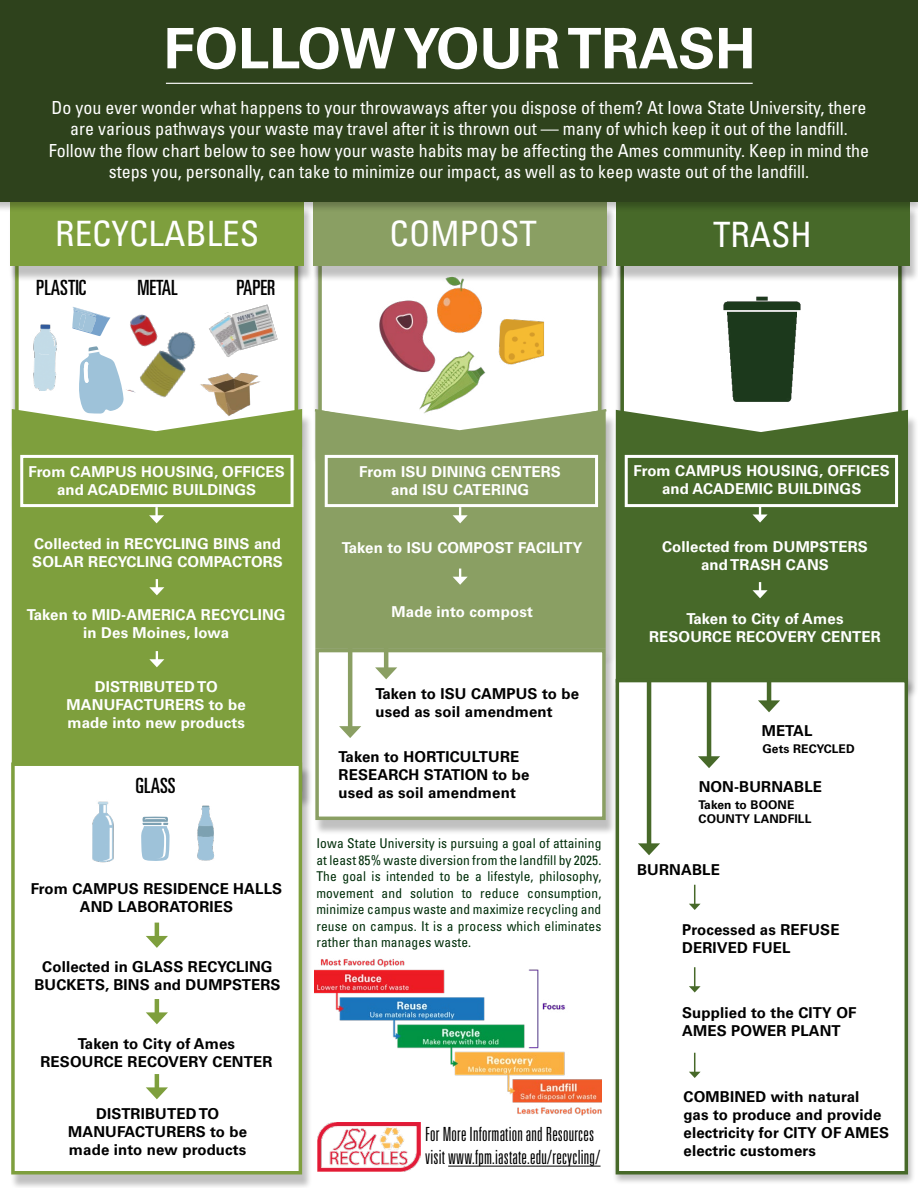
<style>
.page{position:relative;width:918px;height:1188px;background:#fff}
.page>*{position:absolute;margin:0;border:0;box-sizing:border-box;transform-origin:0 0}
.t1{font:700 55.95px "Univers LT Std";color:#fff}
.t2{font:condensed 34.95px "Univers LT Std";color:#fff}
.t3{font:ultra-condensed 21px "Univers LT Std";color:#000}
.t4{font:300 ultra-condensed 19.5px/23.4px "Univers LT Std";letter-spacing:.01em;color:#000}
.t5{font:condensed 18px/21.6px "Univers LT Std";color:#fff;text-align:center}
.t6{font:700 15px/18px "Univers LT Std";letter-spacing:.01em;color:#000}
.t7{font:700 15px/18px "Univers LT Std";letter-spacing:.01em;color:#fff;text-align:center}
.t8{font:condensed 13.5px/16.5px "Univers LT Std";letter-spacing:.01em;color:#002e0a;text-align:justify}
.t9{font:700 12px/14.4px "Univers LT Std";letter-spacing:.01em;color:#000}
</style>
<div class="page">
<div style="left:318px;top:213px;width:283px;height:243px;background:#fff;border:3px solid #8a9f63"></div>
<div style="left:15px;top:212px;width:283px;height:231px;background:#fff;border:3px solid #7e9f3d"></div>
<div style="left:620px;top:212px;width:282px;height:231px;background:#fff;border:3px solid #476929"></div>
<div style="left:10px;top:413px;width:303px;height:395px;background:#000;opacity:.25"></div>
<div style="left:12px;top:409px;width:290px;height:353px;background:#7e9f3d"></div>
<div style="left:314px;top:414px;width:302px;height:251px;background:#000;opacity:.25"></div>
<div style="left:315px;top:441px;width:291px;height:208px;background:#8a9f63"></div>
<div style="left:10px;top:766px;width:302px;height:422px;background:#000;opacity:.25"></div>
<div style="left:11px;top:762px;width:291px;height:413px;background:#fff;border:3px solid #7e9f3d"></div>
<div style="left:614px;top:414px;width:304px;height:285px;background:#000;opacity:.25"></div>
<div style="left:616px;top:410px;width:292px;height:268px;background:#476929"></div>
<div style="left:9px;top:206px;width:305px;height:76px;background:#000;opacity:.25"></div>
<div style="left:10px;top:201px;width:293px;height:65px;background:#7e9f3d"></div>
<div style="left:311px;top:206px;width:306px;height:76px;background:#000;opacity:.25"></div>
<div style="left:313px;top:201px;width:293px;height:65px;background:#8a9f63"></div>
<div style="left:614px;top:206px;width:304px;height:76px;background:#000;opacity:.25"></div>
<div style="left:616px;top:201px;width:293px;height:65px;background:#476929"></div>
<svg style="left:312px;top:407px;width:297px;height:34px"></svg>
<img style="left:33px;top:324px;width:24px;height:66px">
<img style="left:124px;top:314px;width:74px;height:97px">
<img style="left:209px;top:304px;width:69px;height:53px">
<img style="left:198px;top:373px;width:68px;height:48px">
<img style="left:92px;top:801px;width:22px;height:62px">
<img style="left:351px;top:272px;width:163px;height:166px">
<img style="left:700px;top:266px;width:124px;height:177px">
<img style="left:487px;top:310px;width:57px;height:61px">
<div style="left:0;top:0;width:918px;height:213px;background:#000;opacity:.25"></div>
<div style="left:0;top:0;width:918px;height:201px;background:#2e421c"></div>
<hr style="left:166px;top:83px;width:587px;height:1px;background:#fff">
<img style="left:317px;top:1123px;width:104px;height:49px">
<svg style="left:453px;top:507px;width:15px;height:16px"></svg>
<svg style="left:453px;top:569px;width:15px;height:16px"></svg>
<svg style="left:753px;top:507px;width:15px;height:16px"></svg>
<svg style="left:753px;top:582px;width:15px;height:16px"></svg>
<div style="left:612px;top:678px;width:304px;height:507px;background:#000;opacity:.25"></div>
<div style="left:616px;top:679px;width:292px;height:496px;background:#fff;border:3px solid #476929"></div>
<svg style="left:149px;top:507px;width:15px;height:16px"></svg>
<svg style="left:149px;top:579px;width:15px;height:16px"></svg>
<div style="left:314px;top:653px;width:302px;height:182px;background:#000;opacity:.25"></div>
<div style="left:315px;top:649px;width:291px;height:171px;background:#fff;border:3px solid #8a9f63"></div>
<hr style="left:707px;top:679px;width:4px;height:81px;background:#476929">
<svg style="left:698px;top:756px;width:22px;height:12px"></svg>
<hr style="left:647px;top:681px;width:4px;height:166px;background:#476929">
<svg style="left:638px;top:843px;width:22px;height:12px"></svg>
<hr style="left:767px;top:681px;width:4px;height:24px;background:#476929">
<svg style="left:758px;top:700px;width:22px;height:12px"></svg>
<svg style="left:149px;top:651px;width:15px;height:16px"></svg>
<img style="left:197px;top:805px;width:17px;height:56px">
<hr style="left:384px;top:646px;width:4px;height:26px;background:#8a9f63">
<svg style="left:375px;top:667px;width:22px;height:12px"></svg>
<hr style="left:348px;top:647px;width:4px;height:83px;background:#8a9f63">
<svg style="left:339px;top:726px;width:22px;height:12px"></svg>
<hr style="left:155px;top:923px;width:4px;height:17px;background:#7e9f3d">
<svg style="left:146px;top:936px;width:22px;height:12px"></svg>
<hr style="left:155px;top:999px;width:4px;height:18px;background:#7e9f3d">
<svg style="left:146px;top:1012px;width:22px;height:12px"></svg>
<svg style="left:689px;top:885px;width:12px;height:25px"></svg>
<svg style="left:689px;top:967px;width:12px;height:26px"></svg>
<svg style="left:689px;top:1053px;width:12px;height:25px"></svg>
<div style="left:20px;top:455px;width:274px;height:52px;border:3px solid #fff"></div>
<div style="left:325px;top:455px;width:273px;height:52px;border:3px solid #fff"></div>
<div style="left:625px;top:455px;width:273px;height:52px;border:3px solid #fff"></div>
<img style="left:315px;top:959px;width:286px;height:156px">
<svg style="left:141px;top:817px;width:29px;height:44px"></svg>
<svg style="left:79px;top:346px;width:45px;height:68px"></svg>
<svg style="left:72px;top:307px;width:39px;height:29px"></svg>
<hr style="left:155px;top:1074px;width:4px;height:18px;background:#7e9f3d">
<svg style="left:146px;top:1087px;width:22px;height:12px"></svg>
<hr style="left:448px;top:1166px;width:153px;height:1px;background:#000">
<h1 class="t1" style="left:164px;top:16px;width:594px">FOLLOW YOUR TRASH</h1>
<p class="t5" style="left:49px;top:96px;width:822px">Do you ever wonder what happens to your throwaways after you dispose of them? At Iowa State University, there are various pathways your waste may travel after it is thrown out — many of which keep it out of the landfill.<br>Follow the flow chart below to see how your waste habits may be affecting the Ames community. Keep in mind the steps you, personally, can take to minimize our impact, as well as to keep waste out of the landfill.</p>
<h2 class="t2" style="left:55px;top:212px;width:205px">RECYCLABLES</h2>
<h3 class="t3" style="left:36px;top:276px;width:52px">PLASTIC</h3>
<h3 class="t3" style="left:137px;top:276px;width:42px">METAL</h3>
<h3 class="t3" style="left:236px;top:276px;width:40px">PAPER</h3>
<h2 class="t2" style="left:390px;top:212px;width:149px">COMPOST</h2>
<h2 class="t2" style="left:713px;top:213px;width:100px">TRASH</h2>
<p class="t7" style="left:29px;top:462px;width:258px">From CAMPUS HOUSING, OFFICES and ACADEMIC BUILDINGS</p>
<p class="t7" style="left:32px;top:535px;width:252px;text-align:left">Collected in RECYCLING BINS and<br>SOLAR RECYCLING COMPACTORS</p>
<p class="t7" style="left:27px;top:606px;width:260px">Taken to MID-AMERICA RECYCLING in Des Moines, Iowa</p>
<p class="t7" style="left:67px;top:678px;width:181px">DISTRIBUTED TO<br>MANUFACTURERS to be made into new products</p>
<h3 class="t3" style="left:136px;top:774px;width:42px">GLASS</h3>
<p class="t6" style="left:31px;top:880px;width:253px;text-align:center">From CAMPUS RESIDENCE HALLS<br>AND LABORATORIES</p>
<p class="t6" style="left:34px;top:958px;width:248px;text-align:center">Collected in GLASS RECYCLING<br>BUCKETS, BINS and DUMPSTERS</p>
<p class="t6" style="left:41px;top:1035px;width:233px;text-align:center">Taken to City of Ames<br>RESOURCE RECOVERY CENTER</p>
<p class="t6" style="left:68px;top:1104px;width:181px;text-align:center">DISTRIBUTED TO<br>MANUFACTURERS to be made into new products</p>
<p class="t7" style="left:359px;top:462px;width:203px">From ISU DINING CENTERS and ISU CATERING</p>
<p class="t7" style="left:342px;top:539px;width:242px">Taken to ISU COMPOST FACILITY</p>
<p class="t7" style="left:392px;top:602px;width:143px">Made into compost</p>
<p class="t6" style="left:375px;top:685px;width:205px">Taken to ISU CAMPUS to be used as soil amendment</p>
<p class="t6" style="left:339px;top:748px;width:193px">Taken to HORTICULTURE<br>RESEARCH STATION to be used as soil amendment</p>
<p class="t8" style="left:316px;top:835px;width:286px">Iowa State University is pursuing a goal of attaining at least 85% waste diversion from the landfill by 2025.<br>The goal is intended to be a lifestyle, philosophy, movement and solution to reduce consumption, minimize campus waste and maximize recycling and reuse on campus. It is a process which eliminates rather than manages waste.</p>
<h3 class="t4" style="left:425px;top:1122px;width:177px">For More Information and Resources visit www.fpm.iastate.edu/recycling/</h3>
<p class="t7" style="left:634px;top:461px;width:258px">From CAMPUS HOUSING, OFFICES and ACADEMIC BUILDINGS</p>
<p class="t7" style="left:662px;top:538px;width:207px">Collected from DUMPSTERS and TRASH CANS</p>
<p class="t7" style="left:649px;top:610px;width:233px">Taken to City of Ames<br>RESOURCE RECOVERY CENTER</p>
<p class="t6" style="left:762px;top:722px;width:52px">METAL</p>
<p class="t9" style="left:763px;top:741px;width:94px">Gets RECYCLED</p>
<p class="t6" style="left:699px;top:778px;width:125px">NON-BURNABLE</p>
<p class="t9" style="left:699px;top:797px;width:114px">Taken to BOONE<br>COUNTY LANDFILL</p>
<p class="t6" style="left:637px;top:861px;width:84px">BURNABLE</p>
<p class="t6" style="left:682px;top:921px;width:159px">Processed as REFUSE<br>DERIVED FUEL</p>
<p class="t6" style="left:682px;top:1004px;width:176px">Supplied to the CITY OF<br>AMES POWER PLANT</p>
<p class="t6" style="left:684px;top:1088px;width:207px">COMBINED with natural<br>gas to produce and provide electricity for CITY OF AMES electric customers</p>
</div>
